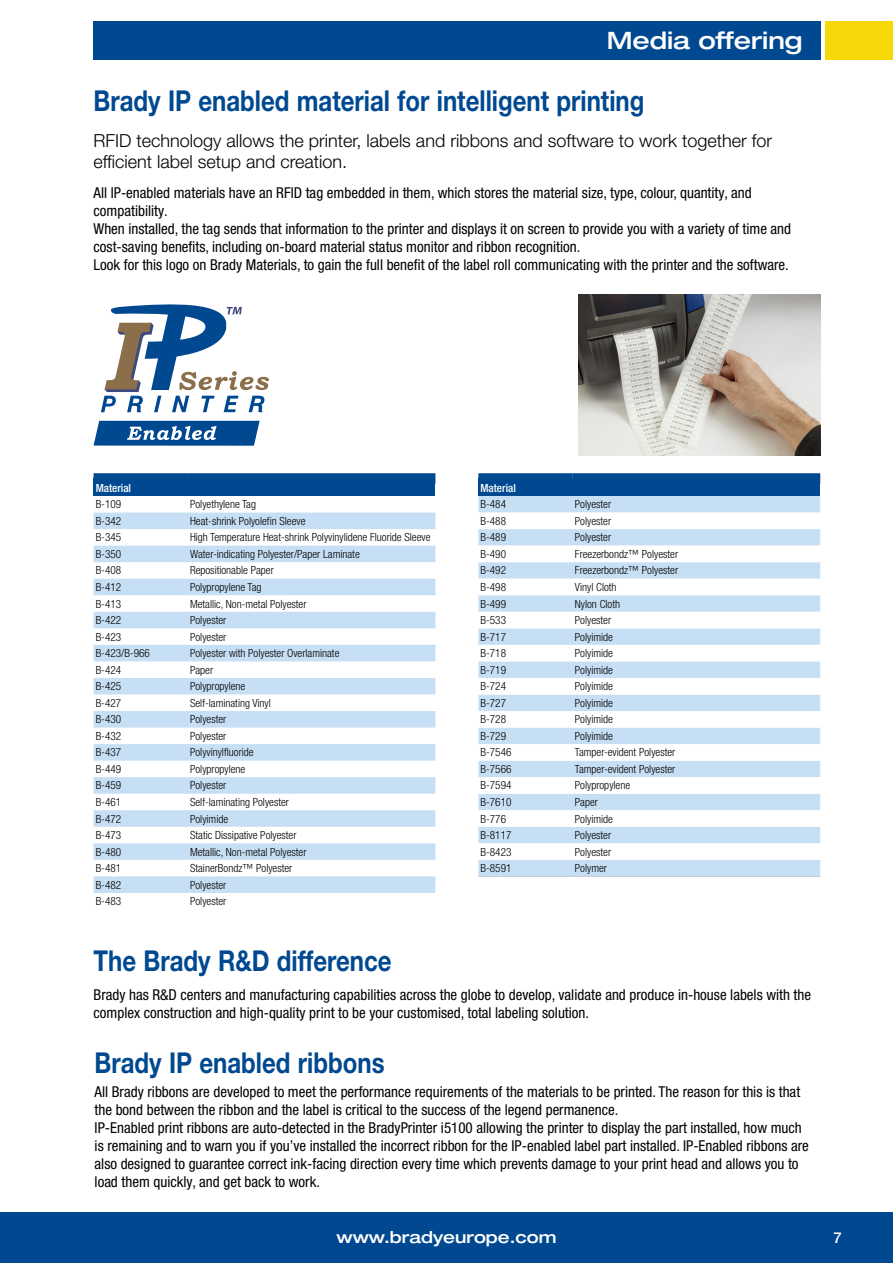
<style>
.page{position:relative;width:893px;height:1263px;background:#fff}
.page>*{position:absolute;margin:0;border:0;box-sizing:border-box;transform-origin:0 0}
.t1{font:700 28.8px "Helvetica Neue LT Pro";color:#004990;scale:.83 1}
.t2{font:500 expanded 24px "Helvetica Neue LT Pro";color:#fff}
.t3{font:300 18px/21.6px "Helvetica Neue LT Pro";color:#000}
.t4{font:500 expanded 16.5px "Helvetica Neue LT Pro";color:#fff}
.t5{font:condensed 15px/18px "Helvetica Neue LT Pro";color:#000}
.t6{font:500 15px "Helvetica Neue LT Pro";color:#fff}
.t7{font:300 condensed 11.25px "Helvetica Neue LT Pro";color:#000}
.t8{font:500 condensed 11.25px "Helvetica Neue LT Pro";color:#fff}
</style>
<div class="page">
<div style="left:94px;top:21px;width:727px;height:39px;background:#004990"></div>
<div style="left:825px;top:21px;width:68px;height:39px;background:#f6d809"></div>
<div style="left:0;top:1212px;width:893px;height:51px;background:#004990"></div>
<div style="left:94px;top:478px;width:341px;height:18px;background:#004990"></div>
<svg style="left:94px;top:513px;width:341px;height:380px;fill:#cee3f5"></svg>
<div style="left:94px;top:473px;width:94px;height:11px;background:#004990"></div>
<div style="left:188px;top:473px;width:247px;height:11px;background:#004990"></div>
<div style="left:478px;top:478px;width:342px;height:18px;background:#004990"></div>
<div style="left:478px;top:496px;width:342px;height:380px;background:#c7dff4"></div>
<svg style="left:478px;top:513px;width:342px;height:347px"></svg>
<div style="left:478px;top:473px;width:95px;height:11px;background:#004990"></div>
<div style="left:573px;top:473px;width:247px;height:11px;background:#004990"></div>
<hr style="left:478px;top:876px;width:95px;height:1px;background:#c4ced4">
<hr style="left:573px;top:876px;width:247px;height:1px;background:#c4ced4">
<img style="left:578px;top:294px;width:243px;height:162px">
<svg style="left:101px;top:304px;width:168px;height:108px"></svg>
<svg style="left:94px;top:421px;width:166px;height:25px;background:#2c68a3"></svg>
<h2 class="t2" style="left:607px;top:25px;width:197px">Media offering</h2>
<h1 class="t1" style="left:94px;top:82px;width:665px">Brady IP enabled material for intelligent printing</h1>
<p class="t3" style="left:94px;top:129px;width:680px">RFID technology allows the printer, labels and ribbons and software to work together for efficient label setup and creation.</p>
<p class="t5" style="left:94px;top:183px;width:699px">All IP-enabled materials have an RFID tag embedded in them, which stores the material size, type, colour, quantity, and compatibility.<br>When installed, the tag sends that information to the printer and displays it on screen to provide you with a variety of time and cost-saving benefits, including on-board material status monitor and ribbon recognition.<br>Look for this logo on Brady Materials, to gain the full benefit of the label roll communicating with the printer and the software.</p>
<p class="t8" style="left:96px;top:481px;width:37px">Material</p>
<p class="t7" style="left:96px;top:498px;width:27px">B-109</p>
<p class="t7" style="left:190px;top:498px;width:68px">Polyethylene Tag</p>
<p class="t7" style="left:96px;top:514px;width:27px">B-342</p>
<p class="t7" style="left:190px;top:514px;width:117px">Heat-shrink Polyolefin Sleeve</p>
<p class="t7" style="left:96px;top:531px;width:27px">B-345</p>
<p class="t7" style="left:190px;top:531px;width:242px">High Temperature Heat-shrink Polyvinylidene Fluoride Sleeve</p>
<p class="t7" style="left:96px;top:547px;width:27px">B-350</p>
<p class="t7" style="left:190px;top:547px;width:171px">Water-indicating Polyester/Paper Laminate</p>
<p class="t7" style="left:96px;top:564px;width:27px">B-408</p>
<p class="t7" style="left:190px;top:564px;width:85px">Repositionable Paper</p>
<p class="t7" style="left:96px;top:580px;width:27px">B-412</p>
<p class="t7" style="left:190px;top:580px;width:73px">Polypropylene Tag</p>
<p class="t7" style="left:96px;top:597px;width:27px">B-413</p>
<p class="t7" style="left:190px;top:597px;width:118px">Metallic, Non-metal Polyester</p>
<p class="t7" style="left:96px;top:614px;width:27px">B-422</p>
<p class="t7" style="left:190px;top:614px;width:38px">Polyester</p>
<p class="t7" style="left:96px;top:630px;width:27px">B-423</p>
<p class="t7" style="left:190px;top:630px;width:38px">Polyester</p>
<p class="t7" style="left:96px;top:647px;width:56px">B-423/B-966</p>
<p class="t7" style="left:190px;top:647px;width:151px">Polyester with Polyester Overlaminate</p>
<p class="t7" style="left:96px;top:663px;width:27px">B-424</p>
<p class="t7" style="left:190px;top:663px;width:25px">Paper</p>
<p class="t7" style="left:96px;top:680px;width:27px">B-425</p>
<p class="t7" style="left:190px;top:680px;width:57px">Polypropylene</p>
<p class="t7" style="left:96px;top:696px;width:27px">B-427</p>
<p class="t7" style="left:190px;top:696px;width:82px">Self-laminating Vinyl</p>
<p class="t7" style="left:96px;top:713px;width:27px">B-430</p>
<p class="t7" style="left:190px;top:713px;width:38px">Polyester</p>
<p class="t7" style="left:96px;top:729px;width:27px">B-432</p>
<p class="t7" style="left:190px;top:729px;width:38px">Polyester</p>
<p class="t7" style="left:96px;top:746px;width:27px">B-437</p>
<p class="t7" style="left:190px;top:746px;width:65px">Polyvinylfluoride</p>
<p class="t7" style="left:96px;top:762px;width:27px">B-449</p>
<p class="t7" style="left:190px;top:762px;width:57px">Polypropylene</p>
<p class="t7" style="left:96px;top:779px;width:27px">B-459</p>
<p class="t7" style="left:190px;top:779px;width:38px">Polyester</p>
<p class="t7" style="left:96px;top:795px;width:27px">B-461</p>
<p class="t7" style="left:190px;top:795px;width:100px">Self-laminating Polyester</p>
<p class="t7" style="left:96px;top:812px;width:27px">B-472</p>
<p class="t7" style="left:190px;top:812px;width:40px">Polyimide</p>
<p class="t7" style="left:96px;top:829px;width:27px">B-473</p>
<p class="t7" style="left:190px;top:829px;width:108px">Static Dissipative Polyester</p>
<p class="t7" style="left:96px;top:845px;width:27px">B-480</p>
<p class="t7" style="left:190px;top:845px;width:118px">Metallic, Non-metal Polyester</p>
<p class="t7" style="left:96px;top:862px;width:27px">B-481</p>
<p class="t7" style="left:190px;top:862px;width:104px">StainerBondz™ Polyester</p>
<p class="t7" style="left:96px;top:878px;width:27px">B-482</p>
<p class="t7" style="left:190px;top:878px;width:38px">Polyester</p>
<p class="t7" style="left:96px;top:895px;width:27px">B-483</p>
<p class="t7" style="left:190px;top:895px;width:38px">Polyester</p>
<h1 class="t1" style="left:94px;top:942px;width:361px">The Brady R&amp;D difference</h1>
<p class="t8" style="left:480px;top:481px;width:37px">Material</p>
<p class="t7" style="left:480px;top:498px;width:27px">B-484</p>
<p class="t7" style="left:575px;top:498px;width:38px">Polyester</p>
<p class="t7" style="left:480px;top:514px;width:27px">B-488</p>
<p class="t7" style="left:575px;top:514px;width:38px">Polyester</p>
<p class="t7" style="left:480px;top:531px;width:27px">B-489</p>
<p class="t7" style="left:575px;top:531px;width:38px">Polyester</p>
<p class="t7" style="left:480px;top:547px;width:27px">B-490</p>
<p class="t7" style="left:575px;top:547px;width:105px">Freezerbondz™ Polyester</p>
<p class="t7" style="left:480px;top:564px;width:27px">B-492</p>
<p class="t7" style="left:575px;top:564px;width:105px">Freezerbondz™ Polyester</p>
<p class="t7" style="left:480px;top:580px;width:27px">B-498</p>
<p class="t7" style="left:575px;top:580px;width:43px">Vinyl Cloth</p>
<p class="t7" style="left:480px;top:597px;width:27px">B-499</p>
<p class="t7" style="left:575px;top:597px;width:47px">Nylon Cloth</p>
<p class="t7" style="left:480px;top:614px;width:27px">B-533</p>
<p class="t7" style="left:575px;top:614px;width:38px">Polyester</p>
<p class="t7" style="left:480px;top:630px;width:27px">B-717</p>
<p class="t7" style="left:575px;top:630px;width:40px">Polyimide</p>
<p class="t7" style="left:480px;top:647px;width:27px">B-718</p>
<p class="t7" style="left:575px;top:647px;width:40px">Polyimide</p>
<p class="t7" style="left:480px;top:663px;width:27px">B-719</p>
<p class="t7" style="left:575px;top:663px;width:40px">Polyimide</p>
<p class="t7" style="left:480px;top:680px;width:27px">B-724</p>
<p class="t7" style="left:575px;top:680px;width:40px">Polyimide</p>
<p class="t7" style="left:480px;top:696px;width:27px">B-727</p>
<p class="t7" style="left:575px;top:696px;width:40px">Polyimide</p>
<p class="t7" style="left:480px;top:713px;width:27px">B-728</p>
<p class="t7" style="left:575px;top:713px;width:40px">Polyimide</p>
<p class="t7" style="left:480px;top:729px;width:27px">B-729</p>
<p class="t7" style="left:575px;top:729px;width:40px">Polyimide</p>
<p class="t7" style="left:480px;top:746px;width:32px">B-7546</p>
<p class="t7" style="left:575px;top:746px;width:102px">Tamper-evident Polyester</p>
<p class="t7" style="left:480px;top:762px;width:32px">B-7566</p>
<p class="t7" style="left:575px;top:762px;width:102px">Tamper-evident Polyester</p>
<p class="t7" style="left:480px;top:779px;width:32px">B-7594</p>
<p class="t7" style="left:575px;top:779px;width:57px">Polypropylene</p>
<p class="t7" style="left:480px;top:795px;width:32px">B-7610</p>
<p class="t7" style="left:575px;top:795px;width:25px">Paper</p>
<p class="t7" style="left:480px;top:812px;width:27px">B-776</p>
<p class="t7" style="left:575px;top:812px;width:40px">Polyimide</p>
<p class="t7" style="left:480px;top:829px;width:32px">B-8117</p>
<p class="t7" style="left:575px;top:829px;width:38px">Polyester</p>
<p class="t7" style="left:480px;top:845px;width:32px">B-8423</p>
<p class="t7" style="left:575px;top:845px;width:38px">Polyester</p>
<p class="t7" style="left:480px;top:862px;width:32px">B-8591</p>
<p class="t7" style="left:575px;top:862px;width:34px">Polymer</p>
<p class="t5" style="left:94px;top:985px;width:719px">Brady has R&amp;D centers and manufacturing capabilities across the globe to develop, validate and produce in-house labels with the complex construction and high-quality print to be your customised, total labeling solution.</p>
<h1 class="t1" style="left:95px;top:1044px;width:351px">Brady IP enabled ribbons</h1>
<p class="t5" style="left:95px;top:1083px;width:716px">All Brady ribbons are developed to meet the performance requirements of the materials to be printed. The reason for this is that the bond between the ribbon and the label is critical to the success of the legend permanence.<br>IP-Enabled print ribbons are auto-detected in the BradyPrinter i5100 allowing the printer to display the part installed, how much is remaining and to warn you if you’ve installed the incorrect ribbon for the IP-enabled label part installed. IP-Enabled ribbons are also designed to guarantee correct ink-facing direction every time which prevents damage to your print head and allows you to load them quickly, and get back to work.</p>
<p class="t4" style="left:336px;top:1227px;width:222px">www.bradyeurope.com</p>
<p class="t6" style="left:834px;top:1228px;width:10px">7</p>
</div>
